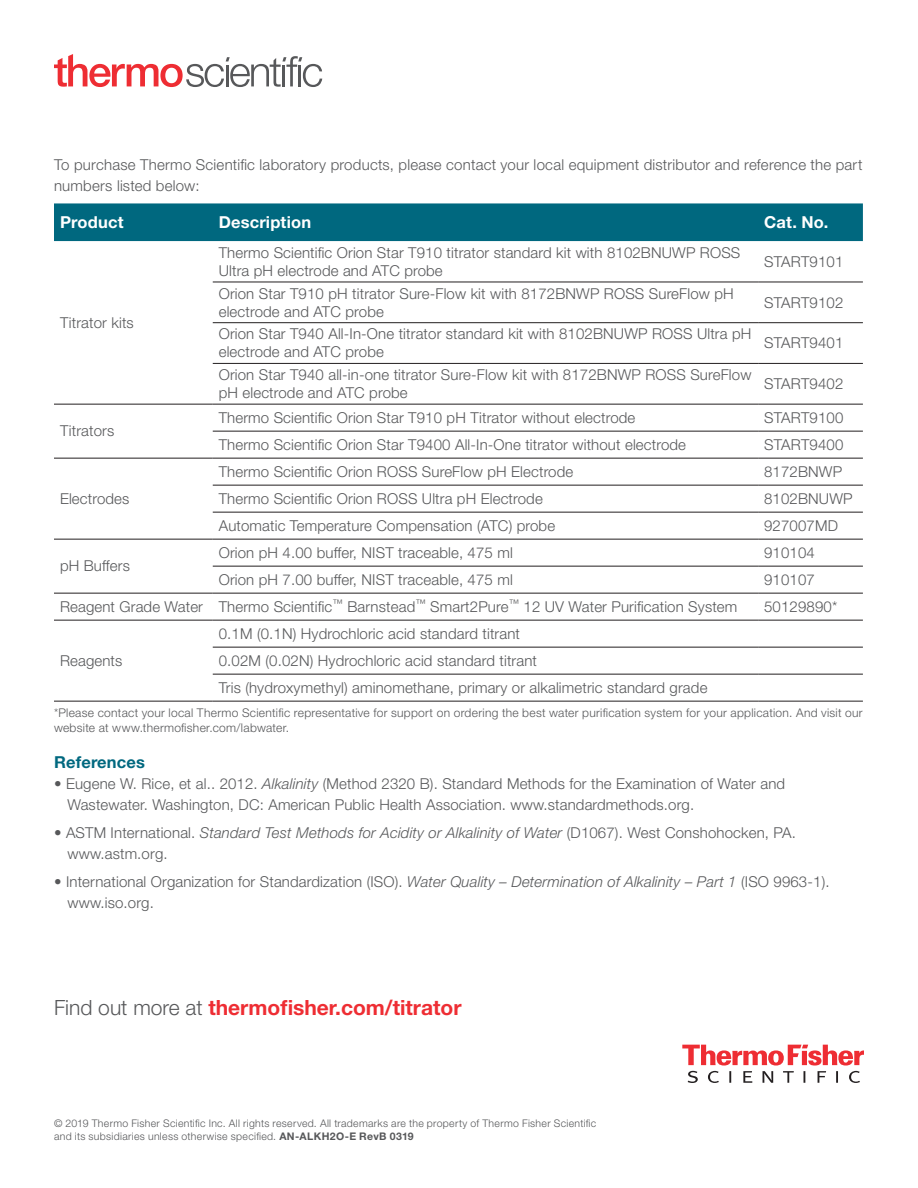
<style>
.page{position:relative;width:918px;height:1188px;background:#fff}
.page>*{position:absolute;margin:0;border:0;box-sizing:border-box;transform-origin:0 0}
.CTA{font:700 21px "Helvetica Neue LT Std";color:#ee2d33}
.Title_Row_-_Left{font:700 16.5px "Helvetica Neue LT Std";letter-spacing:.01em;color:#fff}
.Content_Header{font:700 16.5px "Helvetica Neue LT Std";letter-spacing:.01em;color:#00687f}
.Table_Text_-_Left{font:300 15px/18px "Helvetica Neue LT Std";letter-spacing:.01em;color:#57585a}
.Body_Copy{font:300 15px/21px "Helvetica Neue LT Std";letter-spacing:.01em;color:#57585a}
.Body_Copy-2{font:300 12px/15px "Helvetica Neue LT Std";letter-spacing:.025em;color:#57585a}
.Copyright___Tactic{font:300 10.5px/13.5px "Helvetica Neue LT Std";letter-spacing:.03em;color:#57585a}
.s1{font-style:italic}
.s2{font-weight:300;color:#57585a}
.s3{font-weight:700}
</style>
<div class="page">
<div style="left:54px;top:203px;width:809px;height:38px;background:#00687f"></div>
<svg style="left:54px;top:241px;width:809px;height:460px"></svg>
<svg style="left:54px;top:594px;width:809px;height:26px"></svg>
<hr style="left:213px;top:282px;width:545px;height:1px;background:#231f20">
<hr style="left:758px;top:282px;width:105px;height:1px;background:#231f20">
<hr style="left:213px;top:322px;width:545px;height:1px;background:#231f20">
<hr style="left:758px;top:322px;width:105px;height:1px;background:#231f20">
<hr style="left:213px;top:363px;width:545px;height:1px;background:#231f20">
<hr style="left:758px;top:363px;width:105px;height:1px;background:#231f20">
<hr style="left:54px;top:404px;width:159px;height:1px;background:#231f20">
<hr style="left:213px;top:404px;width:545px;height:1px;background:#231f20">
<hr style="left:758px;top:404px;width:105px;height:1px;background:#231f20">
<hr style="left:213px;top:485px;width:545px;height:1px;background:#231f20">
<hr style="left:758px;top:485px;width:105px;height:1px;background:#231f20">
<hr style="left:213px;top:512px;width:545px;height:1px;background:#231f20">
<hr style="left:758px;top:512px;width:105px;height:1px;background:#231f20">
<hr style="left:54px;top:539px;width:159px;height:1px;background:#231f20">
<hr style="left:213px;top:539px;width:545px;height:1px;background:#231f20">
<hr style="left:758px;top:539px;width:105px;height:1px;background:#231f20">
<hr style="left:213px;top:674px;width:545px;height:1px;background:#231f20">
<hr style="left:758px;top:674px;width:105px;height:1px;background:#231f20">
<hr style="left:54px;top:701px;width:159px;height:1px;background:#231f20">
<hr style="left:213px;top:701px;width:545px;height:1px;background:#231f20">
<hr style="left:758px;top:701px;width:105px;height:1px;background:#231f20">
<hr style="left:213px;top:566px;width:545px;height:1px;background:#231f20">
<hr style="left:758px;top:566px;width:105px;height:1px;background:#231f20">
<hr style="left:54px;top:593px;width:159px;height:1px;background:#231f20">
<hr style="left:213px;top:593px;width:545px;height:1px;background:#231f20">
<hr style="left:758px;top:593px;width:105px;height:1px;background:#231f20">
<hr style="left:54px;top:620px;width:159px;height:1px;background:#231f20">
<hr style="left:213px;top:620px;width:545px;height:1px;background:#231f20">
<hr style="left:758px;top:620px;width:105px;height:1px;background:#231f20">
<hr style="left:213px;top:647px;width:545px;height:1px;background:#231f20">
<hr style="left:758px;top:647px;width:105px;height:1px;background:#231f20">
<hr style="left:54px;top:458px;width:159px;height:1px;background:#231f20">
<hr style="left:213px;top:431px;width:545px;height:1px;background:#231f20">
<hr style="left:758px;top:431px;width:105px;height:1px;background:#231f20">
<hr style="left:213px;top:458px;width:545px;height:1px;background:#231f20">
<hr style="left:758px;top:458px;width:105px;height:1px;background:#231f20">
<svg style="left:682px;top:1045px;width:182px;height:38px"></svg>
<svg style="left:54px;top:54px;width:268px;height:33px"></svg>
<p class="Body_Copy" style="left:54px;top:154px;width:810px">To purchase Thermo Scientific laboratory products, please contact your local equipment distributor and reference the part numbers listed below:</p>
<p class="Title_Row_-_Left" style="left:60px;top:212px;width:65px">Product</p>
<p class="Title_Row_-_Left" style="left:219px;top:212px;width:94px">Description</p>
<p class="Title_Row_-_Left" style="left:764px;top:212px;width:66px">Cat. No.</p>
<p class="Table_Text_-_Left" style="left:60px;top:313px;width:75px">Titrator kits</p>
<p class="Table_Text_-_Left" style="left:60px;top:422px;width:56px">Titrators</p>
<p class="Table_Text_-_Left" style="left:60px;top:489px;width:71px">Electrodes</p>
<p class="Table_Text_-_Left" style="left:60px;top:557px;width:71px">pH Buffers</p>
<p class="Table_Text_-_Left" style="left:219px;top:243px;width:523px">Thermo Scientific Orion Star T910 titrator standard kit with 8102BNUWP ROSS<br>Ultra pH electrode and ATC probe</p>
<p class="Table_Text_-_Left" style="left:764px;top:252px;width:81px">START9101</p>
<p class="Table_Text_-_Left" style="left:219px;top:284px;width:517px">Orion Star T910 pH titrator Sure-Flow kit with 8172BNWP ROSS SureFlow pH electrode and ATC probe</p>
<p class="Table_Text_-_Left" style="left:764px;top:293px;width:81px">START9102</p>
<p class="Table_Text_-_Left" style="left:219px;top:325px;width:534px">Orion Star T940 All-In-One titrator standard kit with 8102BNUWP ROSS Ultra pH electrode and ATC probe</p>
<p class="Table_Text_-_Left" style="left:764px;top:334px;width:81px">START9401</p>
<p class="Table_Text_-_Left" style="left:219px;top:365px;width:534px">Orion Star T940 all-in-one titrator Sure-Flow kit with 8172BNWP ROSS SureFlow pH electrode and ATC probe</p>
<p class="Table_Text_-_Left" style="left:764px;top:374px;width:81px">START9402</p>
<p class="Table_Text_-_Left" style="left:219px;top:408px;width:418px">Thermo Scientific Orion Star T910 pH Titrator without electrode</p>
<p class="Table_Text_-_Left" style="left:764px;top:408px;width:81px">START9100</p>
<p class="Table_Text_-_Left" style="left:219px;top:435px;width:469px">Thermo Scientific Orion Star T9400 All-In-One titrator without electrode</p>
<p class="Table_Text_-_Left" style="left:764px;top:435px;width:81px">START9400</p>
<p class="Table_Text_-_Left" style="left:219px;top:462px;width:356px">Thermo Scientific Orion ROSS SureFlow pH Electrode</p>
<p class="Table_Text_-_Left" style="left:764px;top:462px;width:80px">8172BNWP</p>
<p class="Table_Text_-_Left" style="left:219px;top:489px;width:326px">Thermo Scientific Orion ROSS Ultra pH Electrode</p>
<p class="Table_Text_-_Left" style="left:764px;top:489px;width:90px">8102BNUWP</p>
<p class="Table_Text_-_Left" style="left:219px;top:516px;width:338px">Automatic Temperature Compensation (ATC) probe</p>
<p class="Table_Text_-_Left" style="left:764px;top:516px;width:75px">927007MD</p>
<p class="Table_Text_-_Left" style="left:219px;top:543px;width:296px">Orion pH 4.00 buffer, NIST traceable, 475 ml</p>
<p class="Table_Text_-_Left" style="left:764px;top:543px;width:52px">910104</p>
<p class="Table_Text_-_Left" style="left:219px;top:570px;width:296px">Orion pH 7.00 buffer, NIST traceable, 475 ml</p>
<p class="Table_Text_-_Left" style="left:764px;top:570px;width:52px">910107</p>
<p class="Table_Text_-_Left" style="left:60px;top:597px;width:145px">Reagent Grade Water</p>
<p class="Table_Text_-_Left" style="left:219px;top:597px;width:520px">Thermo Scientific<sup>™</sup> Barnstead<sup>™</sup> Smart2Pure<sup>™</sup> 12 UV Water Purification System</p>
<p class="Table_Text_-_Left" style="left:764px;top:597px;width:75px">50129890*</p>
<p class="Table_Text_-_Left" style="left:219px;top:624px;width:303px">0.1M (0.1N) Hydrochloric acid standard titrant</p>
<p class="Table_Text_-_Left" style="left:219px;top:651px;width:320px">0.02M (0.02N) Hydrochloric acid standard titrant</p>
<p class="Table_Text_-_Left" style="left:219px;top:678px;width:490px">Tris (hydroxymethyl) aminomethane, primary or alkalimetric standard grade</p>
<p class="Body_Copy-2" style="left:54px;top:705px;width:810px">*Please contact your local Thermo Scientific representative for support on ordering the best water purification system for your application. And visit our website at www.thermofisher.com/labwater.</p>
<p class="Content_Header" style="left:54px;top:752px;width:93px">References</p>
<p class="Body_Copy" style="left:68px;top:773px;width:719px;text-indent:-14px">• Eugene W. Rice, et al.. 2012. <span class="s1">Alkalinity</span> (Method 2320 B). Standard Methods for the Examination of Water and<br>Wastewater. Washington, DC: American Public Health Association. www.standardmethods.org.</p>
<p class="Body_Copy" style="left:68px;top:822px;width:730px;text-indent:-14px">• ASTM International. <span class="s1">Standard Test Methods for Acidity or Alkalinity of Water</span> (D1067). West Conshohocken, PA. www.astm.org.</p>
<p class="Body_Copy" style="left:68px;top:870px;width:764px;text-indent:-14px">• International Organization for Standardization (ISO). <span class="s1">Water Quality – Determination of Alkalinity – Part 1</span> (ISO 9963-1). www.iso.org.</p>
<p class="Table_Text_-_Left" style="left:60px;top:651px;width:64px">Reagents</p>
<p class="CTA" style="left:54px;top:994px;width:409px"><span class="s2">Find out more at</span> thermofisher.com/titrator</p>
<p class="Copyright___Tactic" style="left:54px;top:1116px;width:544px">© 2019 Thermo Fisher Scientific Inc. All rights reserved. All trademarks are the property of Thermo Fisher Scientific and its subsidiaries unless otherwise specified. <span class="s3">AN-ALKH2O-E RevB 0319</span></p>
</div>
